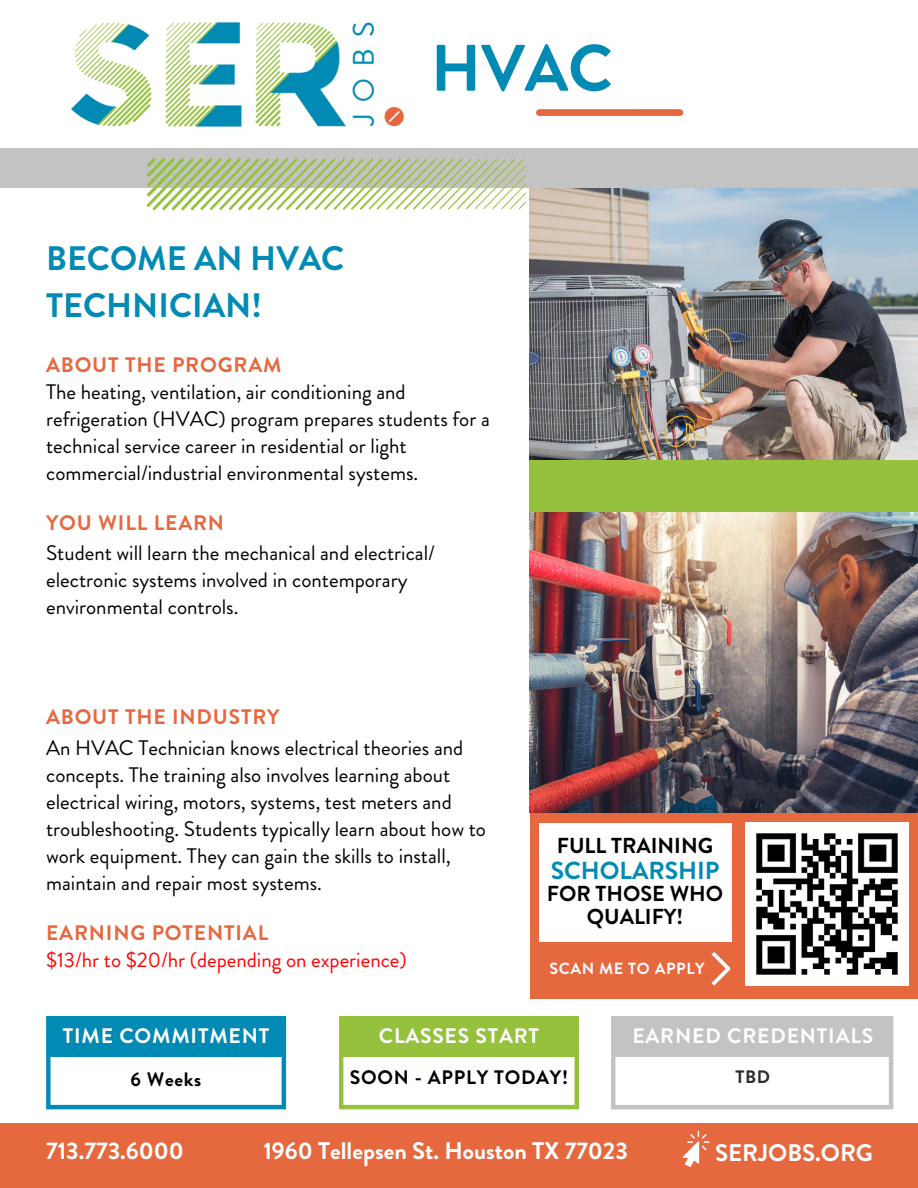
<style>
.page{position:relative;width:918px;height:1188px;background:#fff}
.page>*{position:absolute;margin:0;border:0;box-sizing:border-box;transform-origin:0 0}
.t1{font:700 65.55px "Brandon Grotesque";color:#008ab4}
.t2{font:700 33.9px/47.2px "Brandon Grotesque";color:#008ab4}
.t3{font:700 24.6px "Brandon Grotesque";color:#008ab4}
.t4{font:700 24px "Brandon Grotesque";color:#fff}
.t5{font:700 21.6px "Brandon Grotesque";color:#000}
.t6{font:21px/27px "Brandon Grotesque";color:#000}
.t7{font:700 21px "Brandon Grotesque";letter-spacing:.04em;color:#e6683e}
.t8{font:700 21px "Brandon Grotesque";letter-spacing:.04em;color:#fff}
.t9{font:21px "Brandon Grotesque";color:#f00}
.t10{font:700 19.5px "Brandon Grotesque";letter-spacing:.04em;color:#000}
.t11{font:700 18px "Brandon Grotesque";color:#2e2c2b}
.t12{font:700 16.2px "Brandon Grotesque";letter-spacing:.04em;color:#fff}
</style>
<div class="page">
<img style="left:530px;top:512px;width:388px;height:301px">
<img style="left:530px;top:188px;width:388px;height:272px">
<div style="left:0;top:148px;width:918px;height:40px;background:#c4c3c4"></div>
<div style="left:530px;top:460px;width:388px;height:52px;background:#95c13d"></div>
<img style="left:146px;top:157px;width:381px;height:54px">
<svg style="left:46px;top:1016px;width:240px;height:93px"></svg>
<div style="left:50px;top:1016px;width:232px;height:40px;background:#008ab4"></div>
<svg style="left:611px;top:1016px;width:282px;height:93px"></svg>
<div style="left:611px;top:1016px;width:279px;height:40px;background:#c4c3c4"></div>
<svg style="left:339px;top:1016px;width:240px;height:93px"></svg>
<div style="left:343px;top:1016px;width:232px;height:40px;background:#95c13d"></div>
<div style="left:530px;top:813px;width:388px;height:186px;background:#e6683e"></div>
<svg style="left:712px;top:952px;width:18px;height:34px"></svg>
<div style="left:539px;top:823px;width:192px;height:119px;background:#fff"></div>
<img style="left:71px;top:22px;width:334px;height:105px">
<div style="left:0;top:1123px;width:918px;height:65px;background:#e6683e"></div>
<div style="left:539px;top:109px;width:141px;height:7px;background:#e6683e"></div>
<svg style="left:683px;top:1131px;width:27px;height:36px"></svg>
<img style="left:745px;top:823px;width:163px;height:163px">
<p class="t2" style="left:46px;top:235px;width:300px">BECOME AN HVAC<br>TECHNICIAN!</p>
<p class="t7" style="left:46px;top:350px;width:237px">ABOUT THE PROGRAM</p>
<p class="t1" style="left:431px;top:22px;width:184px">HVAC</p>
<p class="t6" style="left:46px;top:379px;width:445px">The heating, ventilation, air conditioning and refrigeration (HVAC) program prepares students for a technical service career in residential or light commercial/industrial environmental systems.</p>
<p class="t7" style="left:46px;top:508px;width:180px">YOU WILL LEARN</p>
<p class="t6" style="left:46px;top:539px;width:390px">Student will learn the mechanical and electrical/ electronic systems involved in contemporary environmental controls.</p>
<p class="t7" style="left:46px;top:702px;width:235px">ABOUT THE INDUSTRY</p>
<p class="t6" style="left:46px;top:734px;width:441px">An HVAC Technician knows electrical theories and concepts. The training also involves learning about electrical wiring, motors, systems, test meters and troubleshooting. Students typically learn about how to work equipment. They can gain the skills to install, maintain and repair most systems.</p>
<p class="t7" style="left:46px;top:918px;width:224px">EARNING POTENTIAL</p>
<p class="t9" style="left:46px;top:945px;width:362px">$13/hr to $20/hr (depending on experience)</p>
<p class="t5" style="left:557px;top:830px;width:158px">FULL TRAINING</p>
<p class="t3" style="left:551px;top:853px;width:170px">SCHOLARSHIP</p>
<p class="t5" style="left:547px;top:879px;width:178px">FOR THOSE WHO</p>
<p class="t5" style="left:587px;top:901px;width:98px">QUALIFY!</p>
<p class="t12" style="left:549px;top:957px;width:157px">SCAN ME TO APPLY</p>
<p class="t8" style="left:63px;top:1021px;width:208px">TIME COMMITMENT</p>
<p class="t10" style="left:130px;top:1066px;width:72px">6 Weeks</p>
<p class="t11" style="left:735px;top:1065px;width:36px">TBD</p>
<p class="t8" style="left:379px;top:1021px;width:162px">CLASSES START</p>
<p class="t8" style="left:632px;top:1021px;width:242px">EARNED CREDENTIALS</p>
<p class="t10" style="left:350px;top:1063px;width:220px">SOON - APPLY TODAY!</p>
<p class="t4" style="left:46px;top:1134px;width:139px">713.773.6000</p>
<p class="t4" style="left:263px;top:1134px;width:366px">1960 Tellepsen St. Houston TX 77023</p>
<p class="t4" style="left:715px;top:1135px;width:160px">SERJOBS.ORG</p>
</div>
